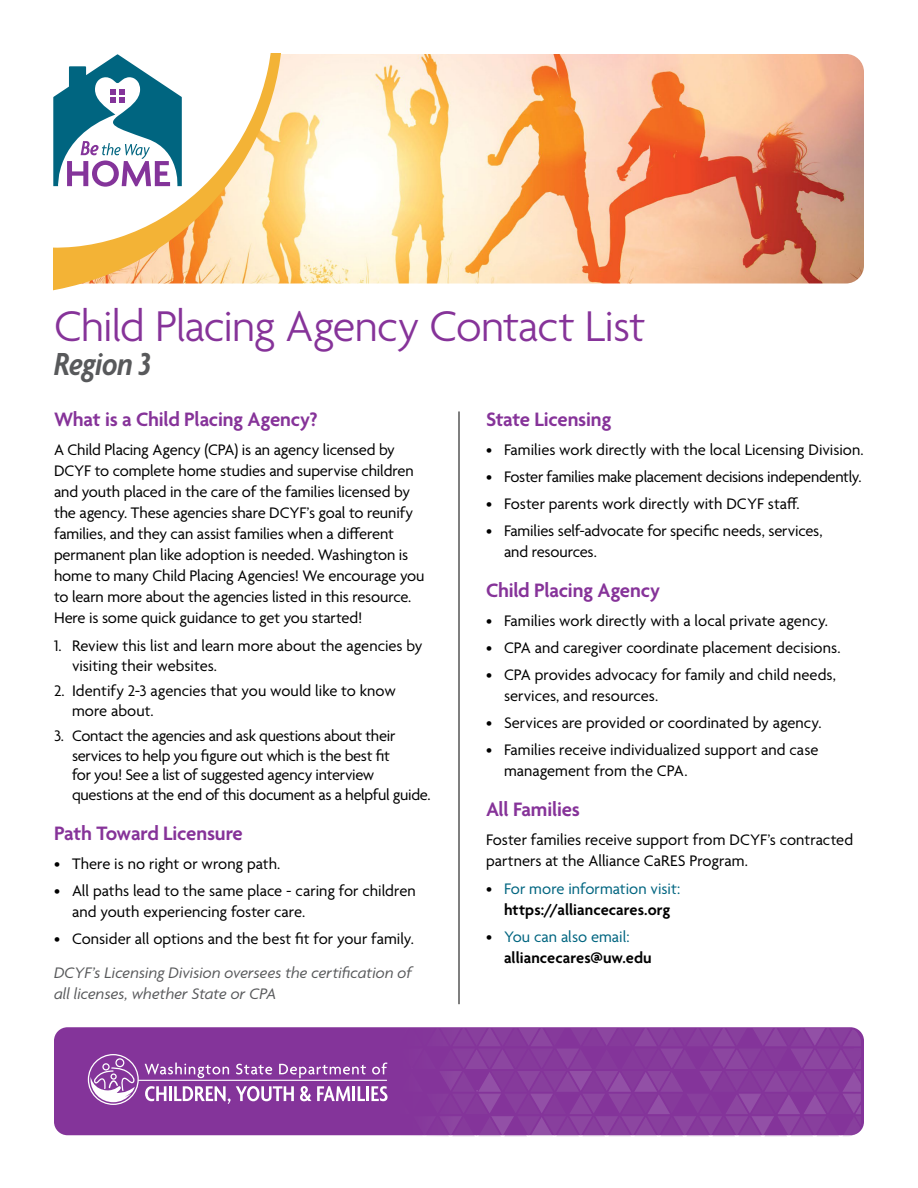
<style>
.page{position:relative;width:918px;height:1188px;background:#fff}
.page>*{position:absolute;margin:0;border:0;box-sizing:border-box;transform-origin:0 0}
.t1{font:300 46.5px "Agenda";letter-spacing:-.02em;color:#863399}
.t2{font:italic 600 condensed 34.5px "Agenda";letter-spacing:-.01em;color:#58595b}
.t3{font:600 21px "Agenda";letter-spacing:-.01em;color:#863399}
.t4{font:16.5px/21px "Agenda";letter-spacing:-.005em;color:#000}
.t5{font:600 16.5px/21px "Agenda";letter-spacing:.005em;color:#000;text-align:center}
.t6{font:italic 16.5px/21px "Agenda";color:#58595b}
.s1{font-weight:400}
.s2{font-weight:400;color:#006580}
</style>
<div class="page">
<div style="left:54px;top:1027px;width:810px;height:108px;background:#84349a;border-radius:14px"></div>
<hr style="left:138px;top:1080px;width:249px;height:1px;background:#fff">
<div style="left:88px;top:1054px;width:51px;height:51px;border:1px solid #fff;border-radius:50%"></div>
<div style="left:115px;top:1058px;width:9px;height:9px;border:1px solid #fff;border-radius:50%"></div>
<div style="left:102px;top:1063px;width:8px;height:8px;border:1px solid #fff;border-radius:50%"></div>
<svg style="left:91px;top:1066px;width:46px;height:36px"></svg>
<svg style="left:145px;top:1028px;width:716px;height:109px"></svg>
<img style="left:283px;top:54px;width:581px;height:230px">
<svg style="left:53px;top:54px;width:230px;height:237px"></svg>
<svg style="left:53px;top:54px;width:129px;height:133px"></svg>
<hr style="left:459px;top:411px;width:1px;height:593px;background:#000">
<h1 class="t1" style="left:54px;top:301px;width:593px">Child Placing Agency Contact List</h1>
<h2 class="t2" style="left:54px;top:346px;width:99px">Region 3</h2>
<p class="t3" style="left:54px;top:408px;width:265px">What is a Child Placing Agency?</p>
<p class="t4" style="left:54px;top:440px;width:372px">A Child Placing Agency (CPA) is an agency licensed by DCYF to complete home studies and supervise children and youth placed in the care of the families licensed by the agency. These agencies share DCYF’s goal to reunify families, and they can assist families when a different permanent plan like adoption is needed. Washington is home to many Child Placing Agencies! We encourage you to learn more about the agencies listed in this resource.<br>Here is some quick guidance to get you started!</p>
<p class="t4" style="left:72px;top:637px;width:352px;line-height:19.5px;text-indent:-18px">1. Review this list and learn more about the agencies by visiting their websites.</p>
<p class="t4" style="left:72px;top:682px;width:325px;line-height:19.5px;text-indent:-18px">2. Identify 2-3 agencies that you would like to know more about.</p>
<p class="t4" style="left:72px;top:727px;width:360px;line-height:19.5px;text-indent:-18px">3. Contact the agencies and ask questions about their services to help you figure out which is the best fit<br>for you! See a list of suggested agency interview questions at the end of this document as a helpful guide.</p>
<p class="t3" style="left:54px;top:822px;width:190px">Path Toward Licensure</p>
<p class="t4" style="left:54px;top:854px;width:228px">• There is no right or wrong path.</p>
<p class="t4" style="left:72px;top:881px;width:345px;text-indent:-18px">• All paths lead to the same place - caring for children and youth experiencing foster care.</p>
<p class="t4" style="left:54px;top:929px;width:361px">• Consider all options and the best fit for your family.</p>
<p class="t6" style="left:54px;top:963px;width:360px">DCYF’s Licensing Division oversees the certification of all licenses, whether State or CPA</p>
<p class="t3" style="left:486px;top:408px;width:127px">State Licensing</p>
<p class="t4" style="left:486px;top:440px;width:379px">• Families work directly with the local Licensing Division.</p>
<p class="t4" style="left:486px;top:467px;width:377px">• Foster families make placement decisions independently.</p>
<p class="t4" style="left:486px;top:494px;width:315px">• Foster parents work directly with DCYF staff.</p>
<p class="t4" style="left:504px;top:521px;width:320px;text-indent:-18px">• Families self-advocate for specific needs, services, and resources.</p>
<p class="t3" style="left:486px;top:579px;width:176px">Child Placing Agency</p>
<p class="t4" style="left:486px;top:611px;width:344px">• Families work directly with a local private agency.</p>
<p class="t4" style="left:486px;top:638px;width:356px">• CPA and caregiver coordinate placement decisions.</p>
<p class="t4" style="left:504px;top:665px;width:333px;text-indent:-18px">• CPA provides advocacy for family and child needs, services, and resources.</p>
<p class="t4" style="left:486px;top:713px;width:337px">• Services are provided or coordinated by agency.</p>
<p class="t4" style="left:504px;top:740px;width:316px;text-indent:-18px">• Families receive individualized support and case management from the CPA.</p>
<p class="t3" style="left:486px;top:798px;width:95px">All Families</p>
<p class="t4" style="left:486px;top:830px;width:369px">Foster families receive support from DCYF’s contracted partners at the Alliance CaRES Program.</p>
<p class="t5" style="left:486px;top:879px;width:196px"><span class="s1">•</span> <span class="s2">For more information visit: </span>https://alliancecares.org</p>
<p class="t5" style="left:504px;top:927px;width:149px;text-align:left;text-indent:-18px"><span class="s1">•</span> <span class="s2">You can also email: </span>alliancecares@uw.edu</p>
</div>
